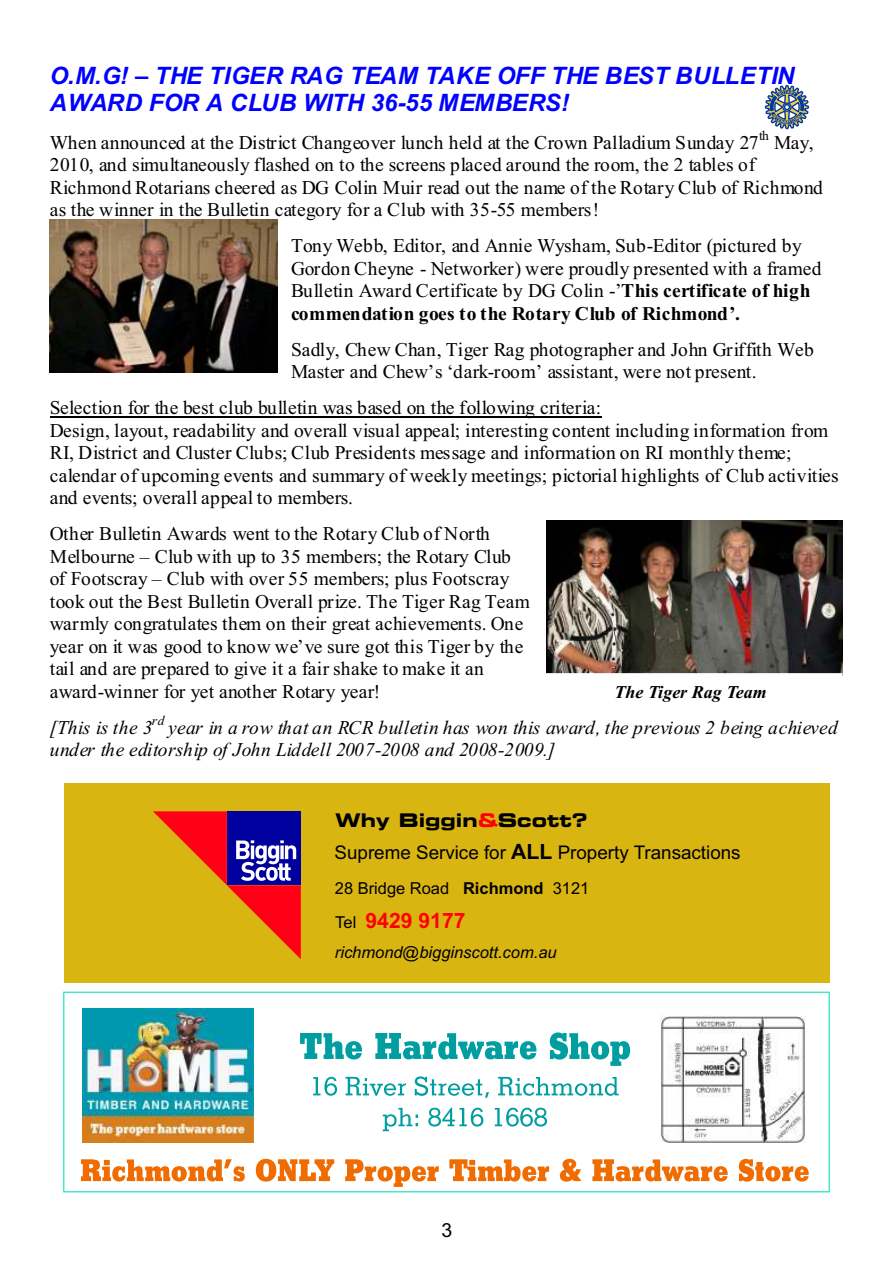
<style>
.page{position:relative;width:893px;height:1263px;background:#fff}
.page>*{position:absolute;margin:0;border:0;box-sizing:border-box;transform-origin:0 0}
.t1{font:italic 700 24px/27px "Arial";letter-spacing:.015em;color:#00f}
.t2{font:700 21.15px "Arial";color:#f00}
.t3{font:19.5px/22.5px "Times New Roman";letter-spacing:.02em;color:#000}
.t4{font:italic 19.5px/22.5px "Times New Roman";letter-spacing:.02em;color:#000}
.t5{font:19.5px "Arial";color:#000}
.t6{font:18.75px "Arial";color:#000}
.t7{font:18.75px "Eurostile Bold Extended Two";color:#000}
.t8{font:italic 700 18px "Times New Roman";color:#000}
.t9{font:italic 16.5px "Arial";color:#000}
.t10{font:16.5px "Arial";color:#000}
.t11{font:13.5px "Times New Roman";color:#000}
.t12{font:italic 13.5px "Times New Roman";color:#000}
.s1{font-weight:700}
.s2{color:#f00}
.s3{font-weight:700;font-size:21.15px}
.s4{font-weight:400;font-size:16.5px;color:#000}
</style>
<div class="page">
<hr style="left:50px;top:416px;width:552px;height:1px;background:#000">
<img style="left:50px;top:220px;width:227px;height:152px">
<img style="left:631px;top:520px;width:211px;height:153px">
<img style="left:546px;top:520px;width:85px;height:153px">
<div style="left:64px;top:783px;width:765px;height:200px;background:#d9b512"></div>
<svg style="left:153px;top:811px;width:148px;height:148px"></svg>
<svg style="left:300px;top:1032px;width:330px;height:34px"></svg>
<svg style="left:313px;top:1076px;width:306px;height:22px"></svg>
<svg style="left:383px;top:1108px;width:164px;height:23px"></svg>
<svg style="left:81px;top:1159px;width:728px;height:28px"></svg>
<div style="left:63px;top:991px;width:767px;height:201px;border:1px solid #29e6bd"></div>
<img style="left:661px;top:1015px;width:144px;height:128px">
<img style="left:83px;top:1008px;width:171px;height:134px">
<svg style="left:764px;top:85px;width:46px;height:45px"></svg>
<p class="t1" style="left:50px;top:65px;width:746px">O.M.G! – THE TIGER RAG TEAM TAKE OFF THE BEST BULLETIN<br>AWARD FOR A CLUB WITH 36-55 MEMBERS!</p>
<p class="t3" style="left:50px;top:133px;width:710px">When announced at the District Changeover lunch held at the Crown Palladium Sunday 27</p>
<p class="t11" style="left:759px;top:131px;width:11px">th</p>
<p class="t3" style="left:774px;top:133px;width:41px">May,</p>
<p class="t3" style="left:50px;top:155px;width:775px">2010, and simultaneously flashed on to the screens placed around the room, the 2 tables of<br>Richmond Rotarians cheered as DG Colin Muir read out the name of the Rotary Club of Richmond as the winner in the Bulletin category for a Club with 35-55 members!</p>
<p class="t3" style="left:291px;top:236px;width:532px">Tony Webb, Editor, and Annie Wysham, Sub-Editor (pictured by Gordon Cheyne - Networker) were proudly presented with a framed Bulletin Award Certificate by DG Colin -’<span class="s1">This certificate of high commendation goes to the Rotary Club of Richmond’.</span></p>
<p class="t3" style="left:291px;top:340px;width:524px">Sadly, Chew Chan, Tiger Rag photographer and John Griffith Web<br>Master and Chew’s ‘dark-room’ assistant, were not present.</p>
<p class="t3" style="left:50px;top:398px;width:790px">Selection for the best club bulletin was based on the following criteria:<br>Design, layout, readability and overall visual appeal; interesting content including information from RI, District and Cluster Clubs; Club Presidents message and information on RI monthly theme; calendar of upcoming events and summary of weekly meetings; pictorial highlights of Club activities and events; overall appeal to members.</p>
<p class="t3" style="left:50px;top:524px;width:482px">Other Bulletin Awards went to the Rotary Club of North Melbourne – Club with up to 35 members; the Rotary Club of Footscray – Club with over 55 members; plus Footscray took out the Best Bulletin Overall prize. The Tiger Rag Team warmly congratulates them on their great achievements. One year on it was good to know we’ve sure got this Tiger by the tail and are prepared to give it a fair shake to make it an award-winner for yet another Rotary year!</p>
<p class="t4" style="left:50px;top:718px;width:104px">[This is the 3</p>
<p class="t8" style="left:614px;top:686px;width:154px">The Tiger Rag Team</p>
<p class="t12" style="left:152px;top:715px;width:14px">rd</p>
<p class="t4" style="left:50px;top:718px;width:790px;text-indent:118px">year in a row that an RCR bulletin has won this award, the previous 2 being achieved under the editorship of John Liddell 2007-2008 and 2008-2009.]</p>
<p class="t7" style="left:336px;top:813px;width:253px">Why Biggin<span class="s2">&amp;</span>Scott?</p>
<p class="t6" style="left:335px;top:846px;width:408px">Supreme Service for <span class="s3">ALL</span> Property Transactions</p>
<p class="t10" style="left:335px;top:882px;width:256px">28 Bridge Road <span class="s1">Richmond</span> 3121</p>
<p class="t2" style="left:335px;top:913px;width:132px"><span class="s4">Tel</span> 9429 9177</p>
<p class="t9" style="left:335px;top:946px;width:223px">richmond@bigginscott.com.au</p>
<p class="t5" style="left:441px;top:1223px;width:12px">3</p>
</div>
